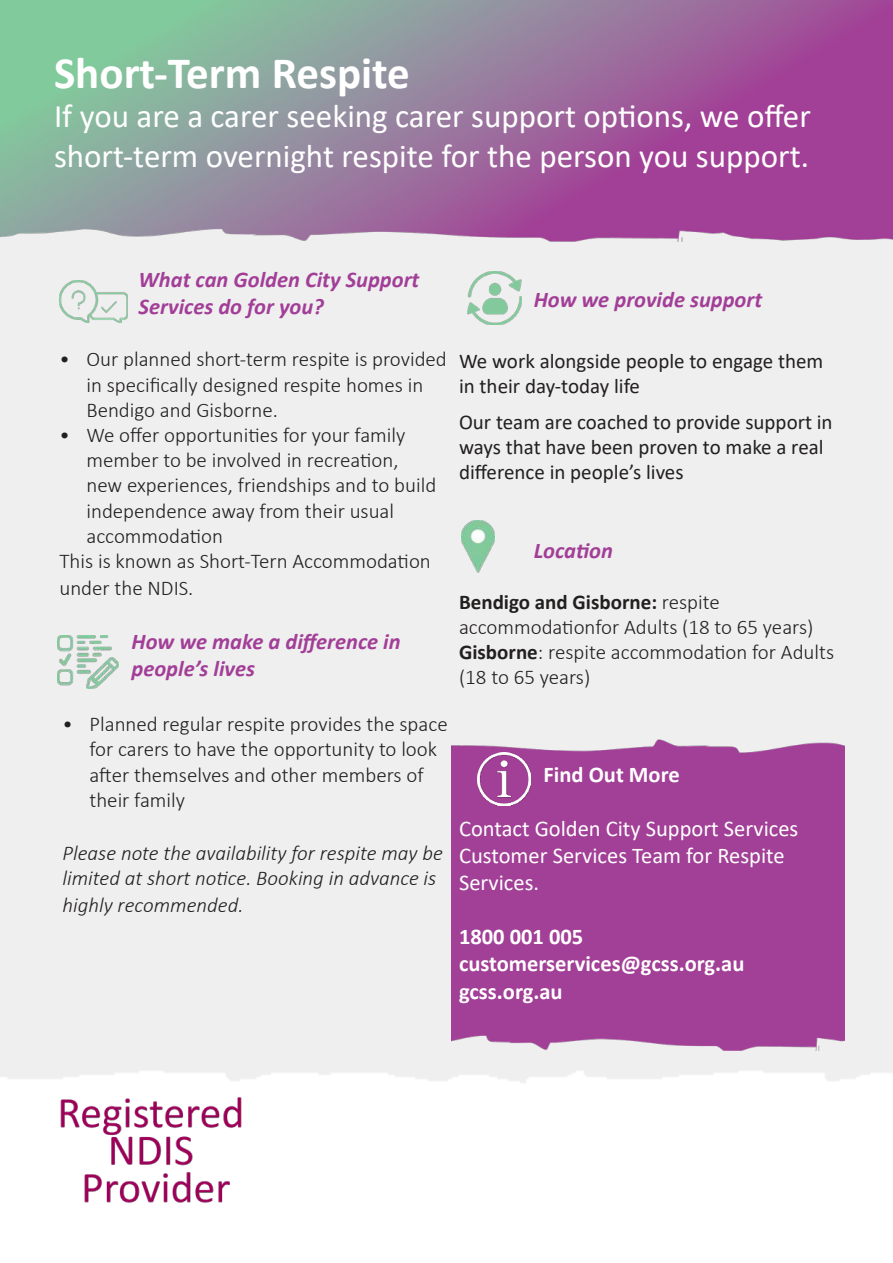
<style>
.page{position:relative;width:893px;height:1263px;background:#fff}
.page>*{position:absolute;margin:0;border:0;box-sizing:border-box;transform-origin:0 0}
.t1{font:700 45px "Calibri";color:#fff}
.t2{font:33px/39.6px "Calibri";color:#fff}
.t3{font:italic 700 22.5px/27px "Calibri";color:#a23e97}
.t4{font:22.5px/27px "Calibri";color:#fff}
.t5{font:700 22.5px/27px "Calibri";color:#fff}
.t6{font:300 21px/25.2px "Calibri";color:#221f1f}
.t7{font:21px/25.2px "Calibri";color:#221f1f}
.t8{font:italic 300 21px/26.1px "Calibri";color:#221f1f}
.s1{font-weight:700}
</style>
<div class="page">
<div style="left:0;top:242px;width:893px;height:808px;background:#efefef"></div>
<img style="left:0;top:0;width:893px;height:242px">
<img style="left:0;top:1050px;width:893px;height:33px">
<img style="left:58px;top:636px;width:61px;height:52px">
<img style="left:59px;top:280px;width:69px;height:42px">
<img style="left:467px;top:271px;width:54px;height:53px">
<img style="left:461px;top:520px;width:33px;height:53px">
<img style="left:452px;top:732px;width:392px;height:318px">
<img style="left:478px;top:753px;width:52px;height:52px">
<img style="left:60px;top:1097px;width:182px;height:106px">
<h1 class="t1" style="left:54px;top:57px;width:357px">Short-Term Respite</h1>
<h2 class="t2" style="left:54px;top:96px;width:758px">If you are a carer seeking carer support options, we offer short-term overnight respite for the person you support.</h2>
<p class="t3" style="left:139px;top:268px;width:282px">What can Golden City Support<br>Services do for you?</p>
<p class="t6" style="left:86px;top:348px;width:362px;text-indent:-27px">• Our planned short-term respite is provided in specifically designed respite homes in<br>Bendigo and Gisborne.</p>
<p class="t6" style="left:59px;top:424px;width:347px">• We offer opportunities for your family</p>
<p class="t6" style="left:86px;top:447px;width:314px">member to be involved in recreation,</p>
<p class="t6" style="left:86px;top:472px;width:351px">new experiences, friendships and to build</p>
<p class="t6" style="left:86px;top:498px;width:309px">independence away from their usual</p>
<p class="t6" style="left:86px;top:523px;width:138px">accommodation</p>
<p class="t6" style="left:59px;top:548px;width:373px">This is known as Short-Tern Accommodation</p>
<p class="t6" style="left:59px;top:575px;width:136px">under the NDIS.</p>
<p class="t3" style="left:132px;top:627px;width:271px">How we make a difference in people’s lives</p>
<p class="t6" style="left:89px;top:713px;width:360px;text-indent:-27px">• Planned regular respite provides the space for carers to have the opportunity to look after themselves and other members of their family</p>
<p class="t8" style="left:62px;top:842px;width:382px">Please note the availability for respite may be limited at short notice. Booking in advance is highly recommended.</p>
<p class="t3" style="left:534px;top:287px;width:230px">How we provide support</p>
<p class="t7" style="left:459px;top:350px;width:366px">We work alongside people to engage them in their day-today life</p>
<p class="t7" style="left:459px;top:411px;width:375px">Our team are coached to provide support in ways that have been proven to make a real difference in people’s lives</p>
<p class="t3" style="left:534px;top:536px;width:81px">Location</p>
<p class="t6" style="left:459px;top:591px;width:377px"><span class="s1">Bendigo and Gisborne:</span> respite accommodationfor Adults (18 to 65 years)<br><span class="s1">Gisborne</span>: respite accommodation for Adults (18 to 65 years)</p>
<p class="t5" style="left:544px;top:763px;width:138px">Find Out More</p>
<p class="t4" style="left:459px;top:817px;width:341px">Contact Golden City Support Services<br>Customer Services Team for Respite<br>Services.</p>
<p class="t5" style="left:459px;top:925px;width:287px">1800 001 005 customerservices@gcss.org.au gcss.org.au</p>
</div>
